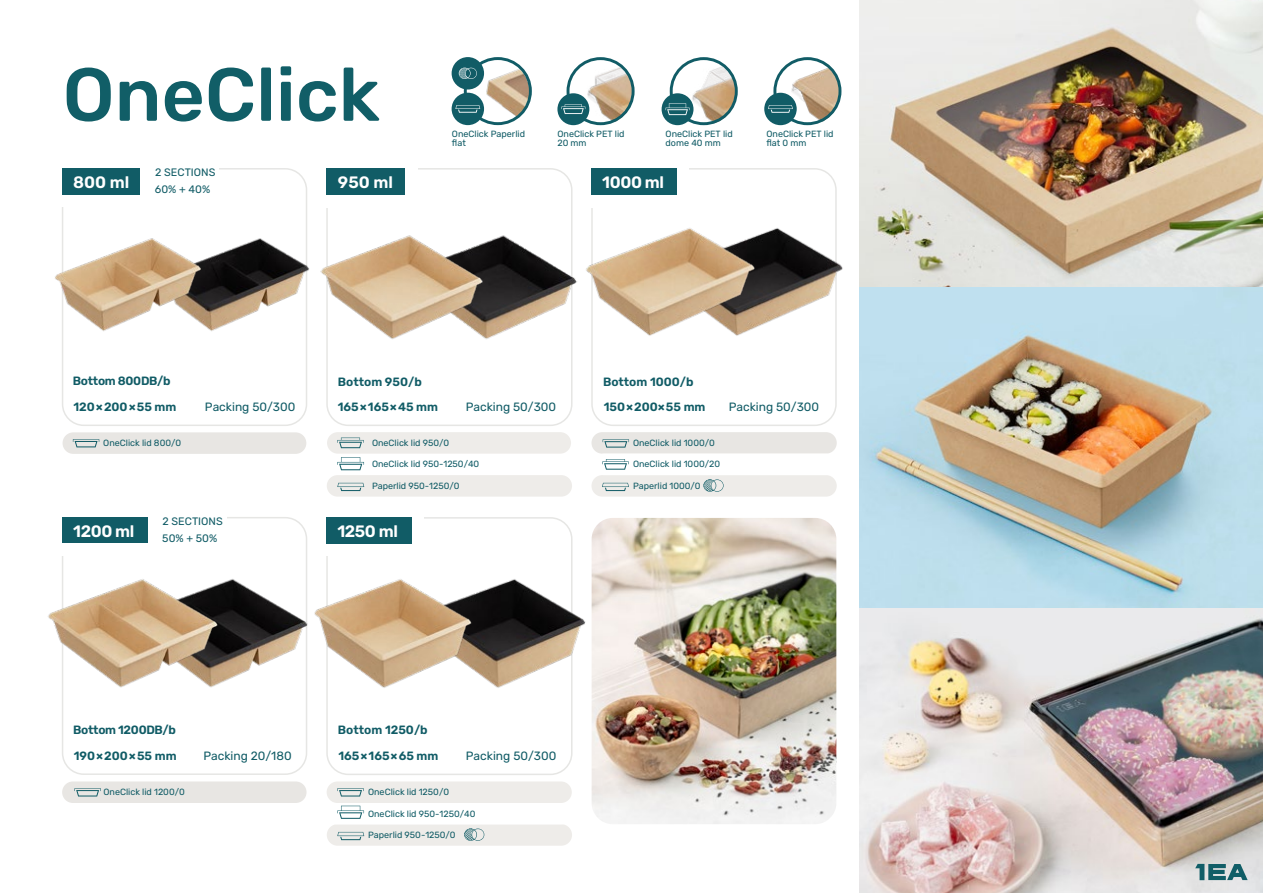
<style>
.page{position:relative;width:1263px;height:893px;background:#fff}
.page>*{position:absolute;margin:0;border:0;box-sizing:border-box;transform-origin:0 0}
.t1{font:500 75px "Rubik";color:#115e67}
.t2{font:600 16.5px "Rubik";letter-spacing:-.025em;color:#fff}
.t3{font:600 12px/24.9px "Rubik";color:#115c66}
.t4{font:12px "Rubik";color:#115c66}
.t5{font:600 12px/25.5px "Rubik";letter-spacing:-.025em;color:#115c66}
.t6{font:10.8px/17.1px "Rubik";color:#115c66;text-align:right}
.t7{font:9px/9px "Rubik";color:#115c66}
</style>
<div class="page">
<div style="left:326px;top:517px;width:246px;height:258px;border:2px solid #e6e6e4;border-radius:21px"></div>
<div style="left:325px;top:515px;width:99px;height:41px;background:#fff"></div>
<div style="left:327px;top:517px;width:85px;height:27px;background:#115c66"></div>
<img style="left:478px;top:570px;width:108px;height:126px">
<img style="left:314px;top:570px;width:164px;height:126px">
<div style="left:591px;top:168px;width:246px;height:258px;border:2px solid #e6e6e4;border-radius:21px"></div>
<div style="left:591px;top:168px;width:98px;height:39px;background:#fff"></div>
<div style="left:591px;top:168px;width:85px;height:27px;background:#115c66"></div>
<img style="left:760px;top:212px;width:83px;height:132px">
<img style="left:589px;top:212px;width:171px;height:132px">
<div style="left:62px;top:168px;width:245px;height:258px;border:2px solid #e6e6e4;border-radius:21px"></div>
<div style="left:63px;top:432px;width:243px;height:22px;background:#e8e6e3;border-radius:11px"></div>
<svg style="left:73px;top:439px;width:26px;height:8px"></svg>
<div style="left:61px;top:168px;width:92px;height:39px;background:#fff"></div>
<div style="left:62px;top:168px;width:78px;height:27px;background:#115c66"></div>
<div style="left:140px;top:167px;width:79px;height:28px;background:#fff"></div>
<img style="left:206px;top:223px;width:103px;height:115px">
<img style="left:55px;top:223px;width:151px;height:115px">
<div style="left:326px;top:168px;width:246px;height:258px;border:2px solid #e6e6e4;border-radius:21px"></div>
<div style="left:326px;top:168px;width:92px;height:39px;background:#fff"></div>
<div style="left:327px;top:168px;width:78px;height:27px;background:#115c66"></div>
<img style="left:496px;top:209px;width:93px;height:138px">
<img style="left:309px;top:209px;width:187px;height:138px">
<img style="left:592px;top:518px;width:244px;height:306px">
<div style="left:62px;top:517px;width:245px;height:258px;border:2px solid #e6e6e4;border-radius:21px"></div>
<div style="left:62px;top:781px;width:244px;height:22px;background:#e8e6e3;border-radius:11px"></div>
<svg style="left:74px;top:788px;width:27px;height:8px"></svg>
<div style="left:61px;top:515px;width:99px;height:41px;background:#fff"></div>
<div style="left:62px;top:518px;width:85px;height:25px;background:#115c66"></div>
<div style="left:148px;top:516px;width:79px;height:28px;background:#fff"></div>
<img style="left:225px;top:560px;width:83px;height:136px">
<img style="left:48px;top:560px;width:177px;height:136px">
<img style="left:859px;top:0;width:403px;height:287px">
<img style="left:859px;top:607px;width:403px;height:286px">
<img style="left:859px;top:287px;width:403px;height:320px">
<svg style="left:1143px;top:864px;width:104px;height:16px;background:#a3b8ba"></svg>
<svg style="left:557px;top:93px;width:32px;height:32px"></svg>
<svg style="left:561px;top:57px;width:74px;height:68px"></svg>
<svg style="left:662px;top:93px;width:31px;height:32px"></svg>
<svg style="left:666px;top:57px;width:72px;height:68px"></svg>
<svg style="left:764px;top:93px;width:33px;height:32px"></svg>
<svg style="left:768px;top:57px;width:73px;height:68px"></svg>
<div style="left:452px;top:93px;width:32px;height:32px;background:#115c66;border-radius:50%"></div>
<div style="left:452px;top:57px;width:32px;height:33px;background:#115c66;border-radius:50%"></div>
<svg style="left:455px;top:57px;width:77px;height:68px"></svg>
<div style="left:591px;top:475px;width:246px;height:22px;background:#eeece9;border-radius:11px"></div>
<div style="left:591px;top:432px;width:246px;height:22px;background:#e8e6e3;border-radius:11px"></div>
<svg style="left:603px;top:439px;width:26px;height:9px"></svg>
<svg style="left:602px;top:483px;width:27px;height:8px"></svg>
<svg style="left:703px;top:479px;width:20px;height:13px"></svg>
<svg style="left:602px;top:459px;width:27px;height:11px"></svg>
<div style="left:327px;top:475px;width:245px;height:22px;background:#eeece9;border-radius:11px"></div>
<div style="left:327px;top:432px;width:244px;height:22px;background:#eeece9;border-radius:11px"></div>
<svg style="left:337px;top:438px;width:27px;height:10px"></svg>
<svg style="left:337px;top:457px;width:27px;height:13px"></svg>
<svg style="left:337px;top:483px;width:27px;height:8px"></svg>
<div style="left:327px;top:824px;width:245px;height:22px;background:#eeece9;border-radius:11px"></div>
<svg style="left:337px;top:832px;width:27px;height:8px"></svg>
<svg style="left:464px;top:828px;width:20px;height:13px"></svg>
<div style="left:327px;top:781px;width:245px;height:22px;background:#eeece9;border-radius:11px"></div>
<svg style="left:337px;top:788px;width:27px;height:8px"></svg>
<svg style="left:337px;top:806px;width:27px;height:13px"></svg>
<h1 class="t1" style="left:63px;top:53px;width:319px">OneClick</h1>
<p class="t6" style="left:155px;top:164px;width:62px">2 SECTIONS</p>
<h2 class="t2" style="left:73px;top:173px;width:58px">800 ml</h2>
<p class="t6" style="left:155px;top:164px;width:57px">СЕКЦИИ<br>60% + 40%</p>
<h2 class="t2" style="left:338px;top:173px;width:57px">950 ml</h2>
<p class="t7" style="left:452px;top:130px;width:75px">OneClick Paperlid flat</p>
<p class="t7" style="left:557px;top:130px;width:69px">OneClick PET lid<br>20 mm</p>
<p class="t7" style="left:666px;top:130px;width:69px">OneClick PET lid dome 40 mm</p>
<h2 class="t2" style="left:602px;top:173px;width:63px">1000 ml</h2>
<p class="t7" style="left:766px;top:130px;width:69px">OneClick PET lid flat 0 mm</p>
<h3 class="t5" style="left:73px;top:369px;width:99px">Bottom 800DB/b</h3>
<h3 class="t3" style="left:74px;top:394px;width:104px">120×200×55 mm</h3>
<h3 class="t4" style="left:205px;top:400px;width:92px">Packing 50/300</h3>
<h3 class="t3" style="left:338px;top:370px;width:102px">Bottom 950/b<br>165×165×45 mm</h3>
<h3 class="t4" style="left:466px;top:400px;width:92px">Packing 50/300</h3>
<h3 class="t3" style="left:603px;top:370px;width:104px">Bottom 1000/b<br>150×200×55 mm</h3>
<h3 class="t4" style="left:729px;top:400px;width:92px">Packing 50/300</h3>
<p class="t7" style="left:103px;top:439px;width:79px">OneClick lid 800/0</p>
<p class="t7" style="left:372px;top:439px;width:79px">OneClick lid 950/0</p>
<p class="t7" style="left:372px;top:460px;width:109px">OneClick lid 950-1250/40</p>
<p class="t7" style="left:372px;top:481px;width:89px">Paperlid 950-1250/0</p>
<p class="t7" style="left:633px;top:439px;width:83px">OneClick lid 1000/0</p>
<p class="t7" style="left:633px;top:460px;width:89px">OneClick lid 1000/20</p>
<p class="t7" style="left:633px;top:481px;width:69px">Paperlid 1000/0</p>
<h2 class="t2" style="left:73px;top:522px;width:63px">1200 ml</h2>
<p class="t6" style="left:162px;top:513px;width:62px;text-align:left">2 SECTIONS<br>50% + 50%</p>
<h2 class="t2" style="left:337px;top:522px;width:62px">1250 ml</h2>
<h3 class="t5" style="left:73px;top:718px;width:105px">Bottom 1200DB/b<br>190×200×55 mm</h3>
<h3 class="t4" style="left:203px;top:749px;width:90px">Packing 20/180</h3>
<h3 class="t3" style="left:338px;top:718px;width:102px;line-height:25.5px">Bottom 1250/b<br>165×165×65 mm</h3>
<h3 class="t4" style="left:466px;top:749px;width:92px">Packing 50/300</h3>
<p class="t7" style="left:103px;top:788px;width:83px">OneClick lid 1200/0</p>
<p class="t7" style="left:368px;top:788px;width:82px">OneClick lid 1250/0</p>
<p class="t7" style="left:368px;top:809px;width:109px">OneClick lid 950-1250/40</p>
<p class="t7" style="left:368px;top:830px;width:89px">Paperlid 950-1250/0</p>
</div>
